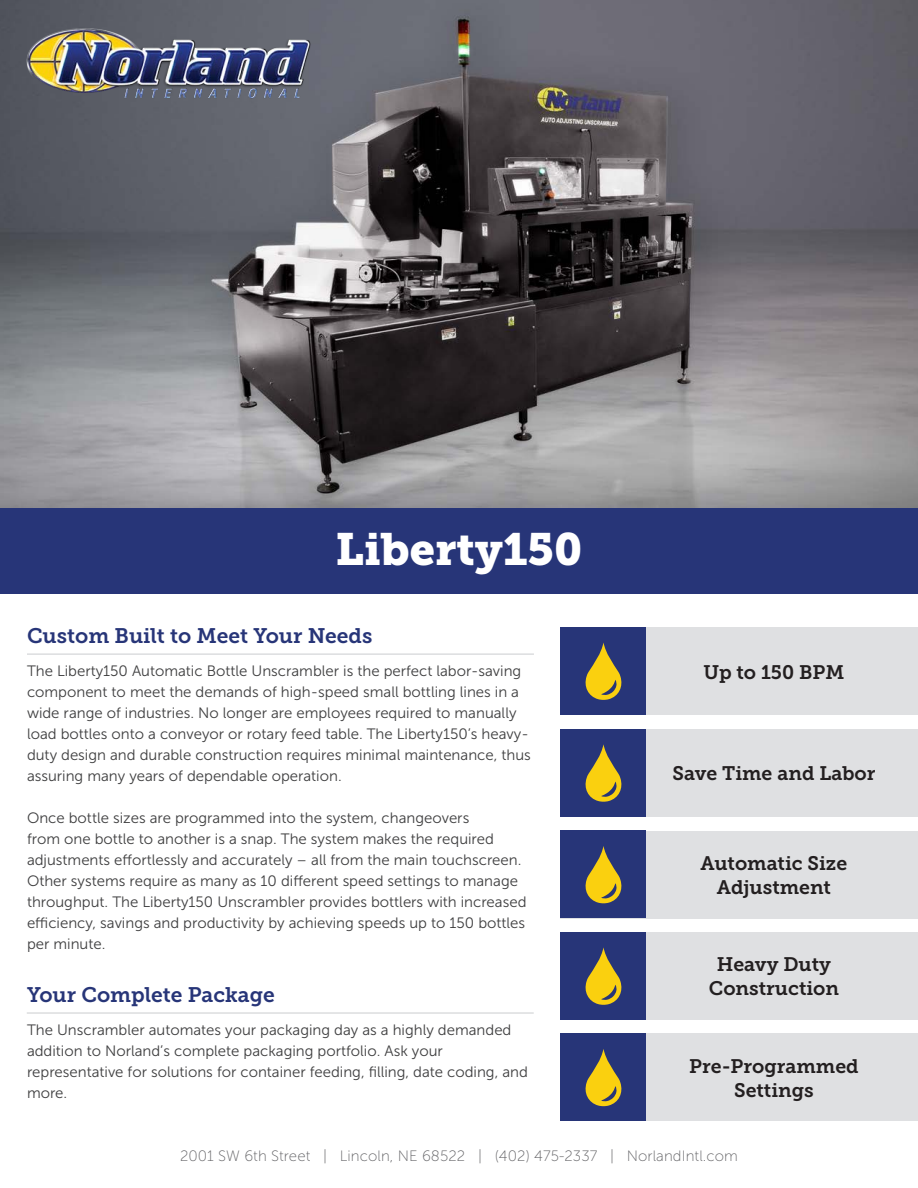
<style>
.page{position:relative;width:918px;height:1188px;background:#fff}
.page>*{position:absolute;margin:0;border:0;box-sizing:border-box;transform-origin:0 0}
.Main_Page_Header{font:45px "Museo Slab 900";color:#fff}
.Subheader{font:21px "Museo Slab 700";color:#273578}
.Benefits{font:19.5px/24px "Museo Slab 700";color:#231f20;text-align:center}
.Body{font:15px/21px "Museo Sans 300";color:#3e3e3f}
.Body-2{font:15px "Museo Sans 100";letter-spacing:.005em;color:#636366}
</style>
<div class="page">
<div style="left:0;top:507px;width:918px;height:87px;background:#273578"></div>
<div style="left:561px;top:627px;width:357px;height:88px;background:#dfe0e2"></div>
<div style="left:561px;top:932px;width:357px;height:88px;background:#dfe0e2"></div>
<div style="left:561px;top:1033px;width:357px;height:88px;background:#dfe0e2"></div>
<div style="left:561px;top:831px;width:357px;height:87px;background:#dfe0e2"></div>
<div style="left:561px;top:729px;width:357px;height:88px;background:#dfe0e2"></div>
<div style="left:561px;top:628px;width:85px;height:87px;background:#273578"></div>
<div style="left:561px;top:729px;width:85px;height:88px;background:#273578"></div>
<div style="left:561px;top:831px;width:85px;height:87px;background:#273578"></div>
<div style="left:561px;top:932px;width:85px;height:88px;background:#273578"></div>
<div style="left:561px;top:1033px;width:85px;height:88px;background:#273578"></div>
<img style="left:0;top:0;width:918px;height:507px">
<hr style="left:27px;top:653px;width:507px;height:2px;background:#dcdddf">
<hr style="left:27px;top:1012px;width:507px;height:2px;background:#dcdddf">
<img style="left:11px;top:16px;width:313px;height:110px">
<svg style="left:585px;top:642px;width:37px;height:58px"></svg>
<svg style="left:585px;top:744px;width:37px;height:58px"></svg>
<svg style="left:585px;top:846px;width:37px;height:57px"></svg>
<svg style="left:585px;top:947px;width:37px;height:58px"></svg>
<svg style="left:585px;top:1049px;width:37px;height:57px"></svg>
<p class="Main_Page_Header" style="left:336px;top:524px;width:248px">Liberty150</p>
<p class="Subheader" style="left:27px;top:624px;width:347px">Custom Built to Meet Your Needs</p>
<p class="Body" style="left:27px;top:661px;width:505px">The Liberty150 Automatic Bottle Unscrambler is the perfect labor-saving component to meet the demands of high-speed small bottling lines in a wide range of industries. No longer are employees required to manually load bottles onto a conveyor or rotary feed table. The Liberty150’s heavy&shy;duty design and durable construction requires minimal maintenance, thus assuring many years of dependable operation.</p>
<p class="Body" style="left:27px;top:808px;width:501px">Once bottle sizes are programmed into the system, changeovers<br>from one bottle to another is a snap. The system makes the required adjustments effortlessly and accurately – all from the main touchscreen.<br>Other systems require as many as 10 different speed settings to manage throughput. The Liberty150 Unscrambler provides bottlers with increased efficiency, savings and productivity by achieving speeds up to 150 bottles per minute.</p>
<p class="Subheader" style="left:27px;top:983px;width:249px">Your Complete Package</p>
<p class="Body" style="left:27px;top:1020px;width:502px">The Unscrambler automates your packaging day as a highly demanded addition to Norland’s complete packaging portfolio. Ask your representative for solutions for container feeding, filling, date coding, and more.</p>
<p class="Benefits" style="left:704px;top:660px;width:142px">Up to 150 BPM</p>
<p class="Benefits" style="left:672px;top:762px;width:204px">Save Time and Labor</p>
<p class="Benefits" style="left:701px;top:851px;width:148px">Automatic Size<br>Adjustment</p>
<p class="Benefits" style="left:709px;top:953px;width:132px">Heavy Duty<br>Construction</p>
<p class="Benefits" style="left:689px;top:1054px;width:171px">Pre-Programmed<br>Settings</p>
<p class="Body-2" style="left:180px;top:1148px;width:559px">2001 SW 6th Street | Lincoln, NE 68522 | (402) 475-2337 | NorlandIntl.com</p>
</div>
